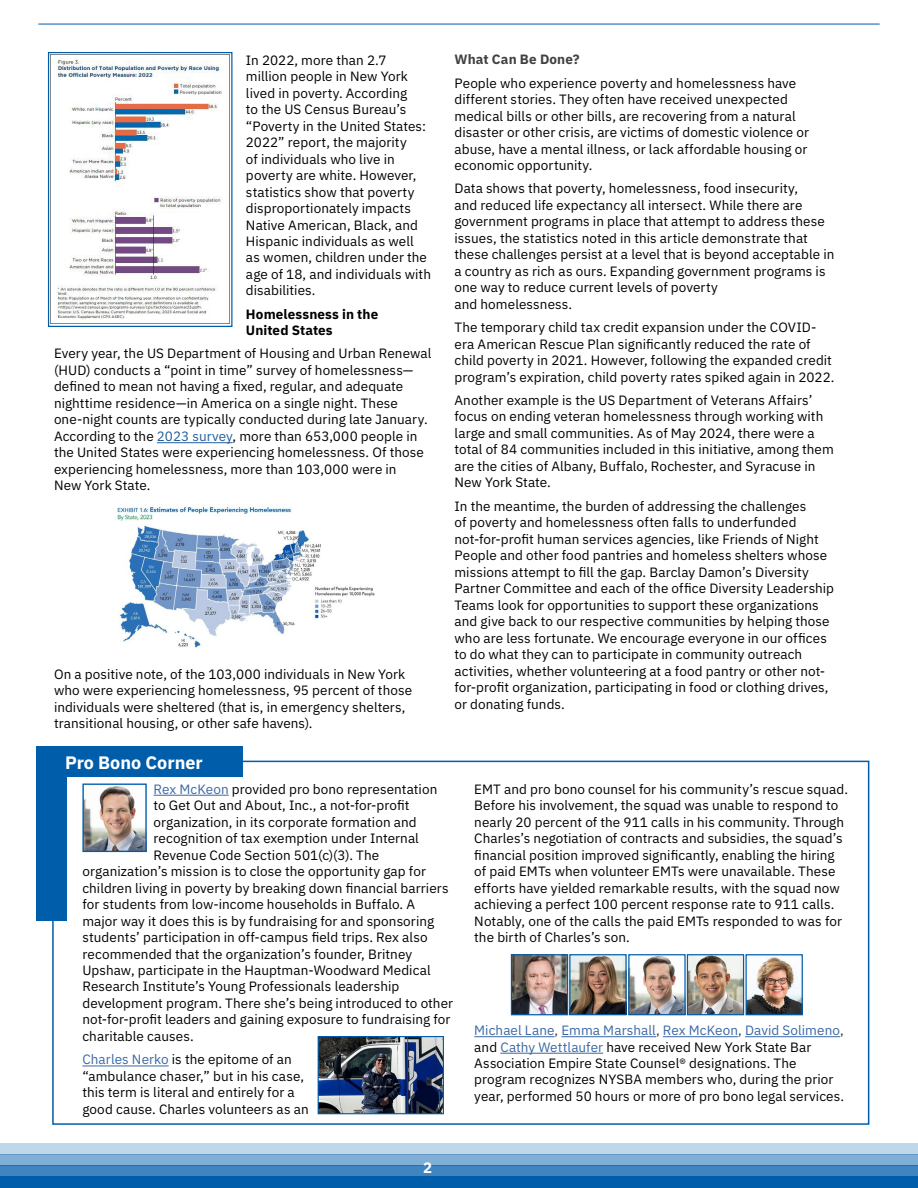
<style>
.page{position:relative;width:918px;height:1188px;background:#fff}
.page>*{position:absolute;margin:0;border:0;box-sizing:border-box;transform-origin:0 0}
.t1{font:700 18px "IBM Plex Sans";color:#fff}
.t2{font:700 15px "IBM Plex Sans";color:#fff}
.t3{font:13.5px/16.5px "IBM Plex Sans";letter-spacing:.005em;color:#000}
.t4{font:700 13.5px/16.5px "IBM Plex Sans";letter-spacing:.01em;color:#000}
.t5{font:700 13.5px "IBM Plex Sans";letter-spacing:.01em;color:#414042}
.s1{color:#215e9e}
.s2{color:#3a68a5}
.s3{color:#414042}
</style>
<div class="page">
<div style="left:0;top:1177px;width:918px;height:11px;background:#005daa"></div>
<div style="left:0;top:1166px;width:918px;height:11px;background:#4085bf"></div>
<div style="left:0;top:1155px;width:918px;height:11px;background:#80aed4"></div>
<div style="left:0;top:1144px;width:918px;height:11px;background:#c0d6ea"></div>
<hr style="left:38px;top:24px;width:842px;height:1px;background:#005daa">
<hr style="left:157px;top:442px;width:76px;height:1px;background:#215e9e">
<img style="left:117px;top:504px;width:258px;height:144px">
<img style="left:50px;top:54px;width:180px;height:270px">
<div style="left:48px;top:52px;width:184px;height:275px;border:1px solid #005daa"></div>
<div style="left:52px;top:761px;width:817px;height:364px;border:2px solid #005daa"></div>
<div style="left:37px;top:746px;width:30px;height:175px;background:#005daa"></div>
<div style="left:39px;top:746px;width:203px;height:31px;background:#005daa"></div>
<hr style="left:153px;top:795px;width:76px;height:1px;background:#3a68a5">
<hr style="left:82px;top:1066px;width:87px;height:1px;background:#3a68a5">
<hr style="left:474px;top:1036px;width:81px;height:1px;background:#3a68a5">
<hr style="left:561px;top:1036px;width:95px;height:1px;background:#3a68a5">
<hr style="left:663px;top:1036px;width:75px;height:1px;background:#3a68a5">
<hr style="left:745px;top:1036px;width:95px;height:1px;background:#3a68a5">
<hr style="left:500px;top:1053px;width:103px;height:1px;background:#3a68a5">
<img style="left:320px;top:1038px;width:122px;height:74px">
<div style="left:318px;top:1036px;width:126px;height:78px;border:1px solid #005daa"></div>
<img style="left:84px;top:786px;width:61px;height:64px">
<div style="left:82px;top:784px;width:65px;height:68px;border:1px solid #005daa"></div>
<img style="left:630px;top:956px;width:54px;height:57px">
<div style="left:628px;top:954px;width:58px;height:61px;border:1px solid #005daa"></div>
<img style="left:513px;top:956px;width:53px;height:57px">
<div style="left:511px;top:954px;width:57px;height:61px;border:1px solid #005daa"></div>
<img style="left:571px;top:956px;width:54px;height:57px">
<div style="left:569px;top:954px;width:58px;height:61px;border:1px solid #005daa"></div>
<img style="left:689px;top:956px;width:53px;height:57px">
<div style="left:687px;top:954px;width:57px;height:61px;border:1px solid #005daa"></div>
<img style="left:748px;top:957px;width:53px;height:56px">
<div style="left:746px;top:954px;width:57px;height:61px;border:1px solid #005daa"></div>
<p class="t3" style="left:246px;top:50px;width:187px">In 2022, more than 2.7 million people in New York lived in poverty. According<br>to the US Census Bureau’s “Poverty in the United States:<br>2022” report, the majority<br>of individuals who live in poverty are white. However, statistics show that poverty disproportionately impacts<br>Native American, Black, and<br>Hispanic individuals as well as women, children under the age of 18, and individuals with disabilities.</p>
<p class="t4" style="left:246px;top:305px;width:134px">Homelessness in the<br>United States</p>
<p class="t3" style="left:54px;top:344px;width:379px">Every year, the US Department of Housing and Urban Renewal (HUD) conducts a “point in time” survey of homelessness— defined to mean not having a fixed, regular, and adequate nighttime residence—in America on a single night. These one-night counts are typically conducted during late January.<br>According to the <span class="s1">2023 survey</span>, more than 653,000 people in the United States were experiencing homelessness. Of those experiencing homelessness, more than 103,000 were in<br>New York State.</p>
<p class="t3" style="left:54px;top:665px;width:360px">On a positive note, of the 103,000 individuals in New York who were experiencing homelessness, 95 percent of those individuals were sheltered (that is, in emergency shelters, transitional housing, or other safe havens).</p>
<p class="t5" style="left:455px;top:49px;width:127px">What Can Be Done?</p>
<p class="t3" style="left:455px;top:74px;width:356px">People who experience poverty and homelessness have different stories. They often have received unexpected medical bills or other bills, are recovering from a natural disaster or other crisis, are victims of domestic violence or abuse, have a mental illness, or lack affordable housing or economic opportunity.</p>
<p class="t3" style="left:455px;top:179px;width:381px">Data shows that poverty, homelessness, food insecurity,<br>and reduced life expectancy all intersect. While there are government programs in place that attempt to address these issues, the statistics noted in this article demonstrate that these challenges persist at a level that is beyond acceptable in a country as rich as ours. Expanding government programs is one way to reduce current levels of poverty<br>and homelessness.</p>
<p class="t3" style="left:455px;top:318px;width:382px">The temporary child tax credit expansion under the COVID&shy;era American Rescue Plan significantly reduced the rate of child poverty in 2021. However, following the expanded credit program’s expiration, child poverty rates spiked again in 2022.</p>
<p class="t3" style="left:455px;top:391px;width:381px">Another example is the US Department of Veterans Affairs’ focus on ending veteran homelessness through working with large and small communities. As of May 2024, there were a total of 84 communities included in this initiative, among them are the cities of Albany, Buffalo, Rochester, and Syracuse in New York State.</p>
<p class="t3" style="left:455px;top:496px;width:381px">In the meantime, the burden of addressing the challenges<br>of poverty and homelessness often falls to underfunded not-for-profit human services agencies, like Friends of Night People and other food pantries and homeless shelters whose missions attempt to fill the gap. Barclay Damon’s Diversity Partner Committee and each of the office Diversity Leadership Teams look for opportunities to support these organizations and give back to our respective communities by helping those who are less fortunate. We encourage everyone in our offices to do what they can to participate in community outreach activities, whether volunteering at a food pantry or other not&shy;for-profit organization, participating in food or clothing drives, or donating funds.</p>
<h1 class="t1" style="left:65px;top:749px;width:139px">Pro Bono Corner</h1>
<p class="t3" style="left:153px;top:779px;width:285px"><span class="s2">Rex McKeon</span> provided pro bono representation</p>
<p class="t3" style="left:153px;top:796px;width:258px">to Get Out and About, Inc., a not-for-profit</p>
<p class="t3" style="left:153px;top:812px;width:265px">organization, in its corporate formation and</p>
<p class="t3" style="left:153px;top:829px;width:267px">recognition of tax exemption under Internal</p>
<p class="t3" style="left:153px;top:845px;width:227px">Revenue Code Section 501(c)(3). The</p>
<p class="t3" style="left:82px;top:862px;width:345px">organization’s mission is to close the opportunity gap for</p>
<p class="t3" style="left:82px;top:878px;width:368px">children living in poverty by breaking down financial barriers</p>
<p class="t3" style="left:82px;top:895px;width:334px">for students from low-income households in Buffalo. A</p>
<p class="t3" style="left:82px;top:911px;width:353px">major way it does this is by fundraising for and sponsoring</p>
<p class="t3" style="left:82px;top:928px;width:347px">students’ participation in off-campus field trips. Rex also</p>
<p class="t3" style="left:82px;top:944px;width:331px">recommended that the organization’s founder, Britney</p>
<p class="t3" style="left:82px;top:961px;width:350px">Upshaw, participate in the Hauptman-Woodward Medical</p>
<p class="t3" style="left:82px;top:977px;width:318px">Research Institute’s Young Professionals leadership</p>
<p class="t3" style="left:82px;top:994px;width:372px">development program. There she’s being introduced to other</p>
<p class="t3" style="left:82px;top:1010px;width:370px">not-for-profit leaders and gaining exposure to fundraising for</p>
<p class="t3" style="left:82px;top:1027px;width:113px">charitable causes.</p>
<p class="t3" style="left:82px;top:1050px;width:228px"><span class="s2">Charles Nerko</span> is the epitome of an “ambulance chaser,” but in his case, this term is literal and entirely for a good cause. Charles volunteers as an</p>
<p class="t2" style="left:423px;top:1155px;width:10px">2</p>
<p class="t3" style="left:474px;top:779px;width:375px">EMT and pro bono counsel for his community’s rescue squad.<br>Before his involvement, the squad was unable to respond to nearly 20 percent of the 911 calls in his community. Through Charles’s negotiation of contracts and subsidies, the squad’s financial position improved significantly, enabling the hiring of paid EMTs when volunteer EMTs were unavailable. These efforts have yielded remarkable results, with the squad now achieving a perfect 100 percent response rate to 911 calls.<br>Notably, one of the calls the paid EMTs responded to was for the birth of Charles’s son.</p>
<p class="t3" style="left:474px;top:1021px;width:371px"><span class="s2">Michael Lane</span><span class="s3">,</span> <span class="s2">Emma Marshall</span><span class="s3">,</span> <span class="s2">Rex McKeon</span><span class="s3">,</span> <span class="s2">David Solimeno</span><span class="s3">, </span>and <span class="s2">Cathy Wettlaufer</span> have received New York State Bar Association Empire State Counsel® designations. The program recognizes NYSBA members who, during the prior year, performed 50 hours or more of pro bono legal services.</p>
</div>
